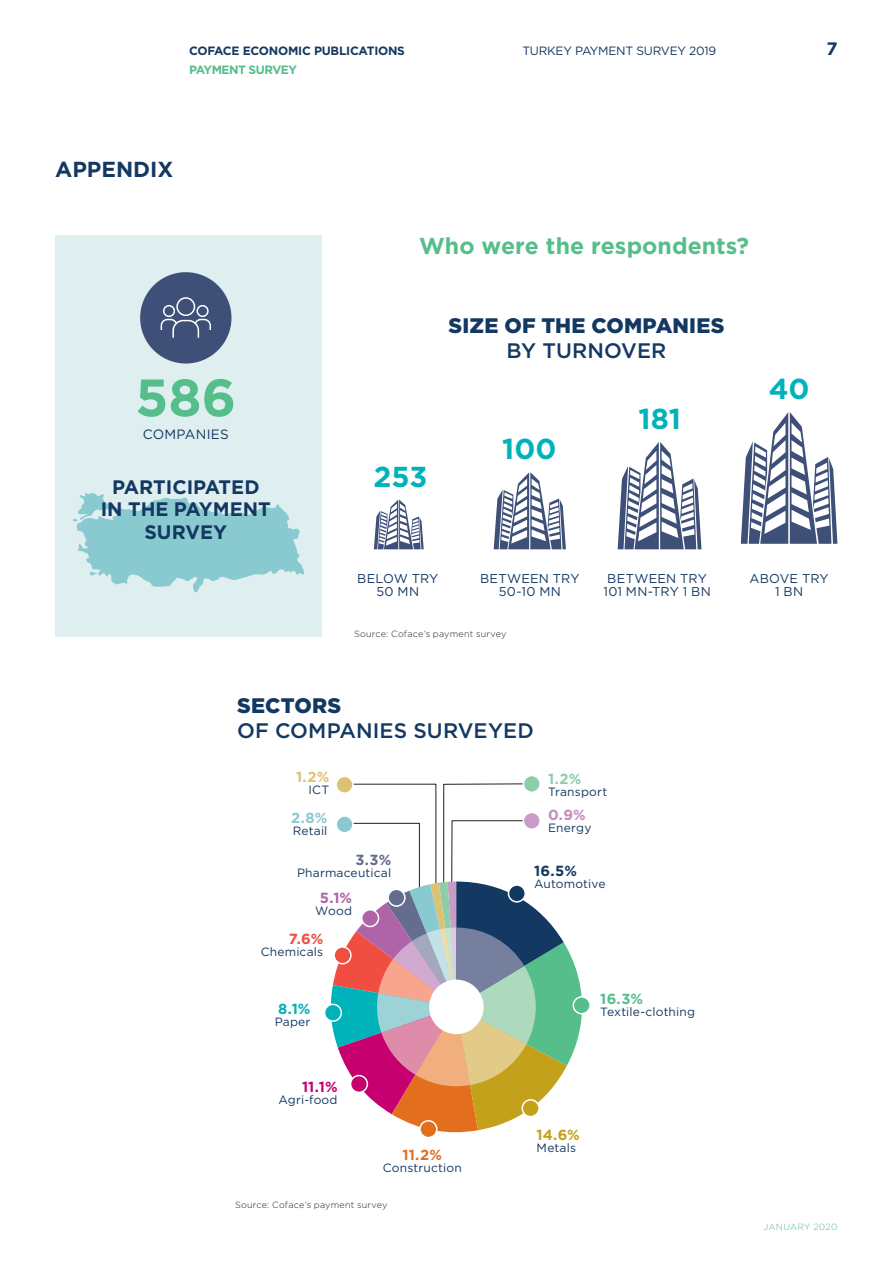
<style>
.page{position:relative;width:893px;height:1263px;background:#fff}
.page>*{position:absolute;margin:0;border:0;box-sizing:border-box;transform-origin:0 0}
.t1{font:700 52.5px "Gotham";color:#55be8a}
.t2{font:700 28.8px "Gotham";color:#00b2b9}
.t3{font:700 23.1px "Gotham";color:#55be8a}
.t4{font:700 21.75px "Gotham";color:#133862}
.t5{font:500 21px "Gotham";letter-spacing:.005em;color:#133862}
.t6{font:900 21px "Gotham";letter-spacing:.01em;color:#133862}
.t7{font:700 19.5px/22.5px "Gotham";color:#133862;text-align:center}
.t8{font:700 18px "Gotham";color:#133862}
.t9{font:700 14.55px "Gotham";color:#133862}
.t10{font:700 14.55px "Gotham";color:#55be8a}
.t11{font:700 14.55px "Gotham";color:#c4a11a}
.t12{font:700 14.55px "Gotham";color:#e36f1e}
.t13{font:700 14.55px "Gotham";color:#c6006f}
.t14{font:700 14.55px "Gotham";color:#00b2b9}
.t15{font:700 14.55px "Gotham";color:#f04e41}
.t16{font:700 14.55px "Gotham";color:#af64a8}
.t17{font:700 14.55px "Gotham";color:#646d8f}
.t18{font:700 14.55px "Gotham";color:#89cad0}
.t19{font:700 14.55px "Gotham";color:#dcc275}
.t20{font:700 14.55px "Gotham";color:#8dcea8}
.t21{font:700 14.55px "Gotham";color:#c28cbf}
.t22{font:13.5px "Gotham";letter-spacing:.02em;color:#133862}
.t23{font:12.75px/13.5px "Gotham";letter-spacing:.015em;color:#133862;text-align:center}
.t24{font:12px "Gotham";letter-spacing:.01em;color:#133862}
.t25{font:700 12px "Gotham";letter-spacing:-.02em;color:#133862}
.t26{font:12px "Gotham";letter-spacing:-.02em;color:#133862}
.t27{font:700 12px "Gotham";letter-spacing:-.04em;color:#55be8a}
.t28{font:300 9px "Gotham";letter-spacing:.025em;color:#231f20}
.t29{font:300 9px "Gotham";letter-spacing:.03em;color:#55be8a}
</style>
<div class="page">
<div style="left:55px;top:236px;width:267px;height:401px;background:#dfeff0"></div>
<div style="left:140px;top:272px;width:91px;height:91px;background:#3e5077;border-radius:50%"></div>
<div style="left:197px;top:305px;width:12px;height:12px;border:2px solid #fff;border-radius:50%"></div>
<div style="left:163px;top:305px;width:12px;height:12px;border:2px solid #fff;border-radius:50%"></div>
<svg style="left:160px;top:318px;width:51px;height:20px"></svg>
<div style="left:176px;top:297px;width:19px;height:19px;border:2px solid #fff;border-radius:50%"></div>
<svg style="left:741px;top:412px;width:96px;height:132px"></svg>
<svg style="left:618px;top:442px;width:83px;height:107px"></svg>
<svg style="left:494px;top:472px;width:72px;height:77px"></svg>
<svg style="left:374px;top:500px;width:50px;height:49px"></svg>
<svg style="left:73px;top:493px;width:231px;height:100px"></svg>
<div style="left:336px;top:776px;width:17px;height:17px;background:#dcc275;border-radius:50%"></div>
<div style="left:335px;top:776px;width:19px;height:18px;border:2px solid #fff;border-radius:50%"></div>
<div style="left:523px;top:775px;width:17px;height:17px;background:#8dcea8;border-radius:50%"></div>
<div style="left:523px;top:775px;width:18px;height:18px;border:2px solid #fff;border-radius:50%"></div>
<div style="left:573px;top:996px;width:18px;height:18px;border:2px solid #fff;border-radius:50%"></div>
<div style="left:419px;top:1120px;width:19px;height:18px;border:2px solid #fff;border-radius:50%"></div>
<svg style="left:325px;top:1004px;width:16px;height:17px"></svg>
<div style="left:324px;top:1003px;width:18px;height:19px;border:2px solid #fff;border-radius:50%"></div>
<svg style="left:329px;top:783px;width:259px;height:352px"></svg>
<div style="left:429px;top:980px;width:55px;height:54px;background:#fff;border-radius:50%"></div>
<p class="t25" style="left:189px;top:46px;width:217px">COFACE ECONOMIC PUBLICATIONS</p>
<p class="t27" style="left:189px;top:65px;width:109px">PAYMENT SURVEY</p>
<p class="t26" style="left:522px;top:46px;width:195px">TURKEY PAYMENT SURVEY 2019</p>
<h3 class="t8" style="left:826px;top:42px;width:13px">7</h3>
<h3 class="t4" style="left:55px;top:161px;width:120px">APPENDIX</h3>
<h1 class="t1" style="left:135px;top:377px;width:102px">586</h1>
<p class="t22" style="left:143px;top:428px;width:88px">COMPANIES</p>
<h3 class="t3" style="left:419px;top:237px;width:332px">Who were the respondents?</h3>
<h3 class="t6" style="left:448px;top:317px;width:277px">SIZE OF THE COMPANIES</h3>
<h3 class="t5" style="left:507px;top:342px;width:161px">BY TURNOVER</h3>
<h2 class="t2" style="left:502px;top:437px;width:56px">100</h2>
<h2 class="t2" style="left:638px;top:407px;width:44px">181</h2>
<h2 class="t2" style="left:769px;top:378px;width:42px">40</h2>
<h3 class="t7" style="left:101px;top:477px;width:172px">PARTICIPATED<br>IN THE PAYMENT<br>SURVEY</h3>
<h2 class="t2" style="left:374px;top:465px;width:55px">253</h2>
<p class="t23" style="left:357px;top:572px;width:83px">BELOW TRY<br>50 MN</p>
<p class="t23" style="left:480px;top:572px;width:101px">BETWEEN TRY<br>50-10 MN</p>
<p class="t23" style="left:603px;top:572px;width:109px">BETWEEN TRY<br>101 MN-TRY 1 BN</p>
<p class="t23" style="left:749px;top:572px;width:81px">ABOVE TRY<br>1 BN</p>
<p class="t28" style="left:354px;top:630px;width:154px">Source: Coface’s payment survey</p>
<h3 class="t6" style="left:237px;top:697px;width:105px">SECTORS</h3>
<h3 class="t5" style="left:237px;top:722px;width:298px">OF COMPANIES SURVEYED</h3>
<p class="t19" style="left:296px;top:771px;width:35px">1.2%</p>
<p class="t24" style="left:308px;top:785px;width:22px">ICT</p>
<p class="t18" style="left:291px;top:812px;width:38px">2.8%</p>
<p class="t24" style="left:293px;top:825px;width:36px">Retail</p>
<p class="t20" style="left:548px;top:772px;width:35px">1.2%</p>
<p class="t24" style="left:548px;top:786px;width:61px">Transport</p>
<p class="t21" style="left:548px;top:809px;width:39px">0.9%</p>
<p class="t24" style="left:548px;top:822px;width:45px">Energy</p>
<p class="t17" style="left:355px;top:854px;width:37px">3.3%</p>
<p class="t24" style="left:297px;top:867px;width:96px">Pharmaceutical</p>
<p class="t16" style="left:320px;top:892px;width:34px">5.1%</p>
<p class="t24" style="left:315px;top:905px;width:38px">Wood</p>
<p class="t15" style="left:289px;top:933px;width:36px">7.6%</p>
<p class="t24" style="left:261px;top:946px;width:64px">Chemicals</p>
<p class="t14" style="left:278px;top:1003px;width:34px">8.1%</p>
<p class="t24" style="left:275px;top:1016px;width:37px">Paper</p>
<p class="t13" style="left:302px;top:1081px;width:37px">11.1%</p>
<p class="t24" style="left:278px;top:1094px;width:61px">Agri-food</p>
<p class="t12" style="left:403px;top:1149px;width:41px">11.2%</p>
<p class="t24" style="left:383px;top:1162px;width:81px">Construction</p>
<p class="t28" style="left:235px;top:1200px;width:154px">Source: Coface’s payment survey</p>
<p class="t9" style="left:534px;top:865px;width:44px">16.5%</p>
<p class="t24" style="left:534px;top:878px;width:73px">Automotive</p>
<p class="t10" style="left:600px;top:992px;width:44px">16.3%</p>
<p class="t24" style="left:600px;top:1006px;width:96px">Textile-clothing</p>
<p class="t11" style="left:537px;top:1129px;width:45px">14.6%</p>
<p class="t24" style="left:537px;top:1142px;width:41px">Metals</p>
<p class="t29" style="left:763px;top:1223px;width:75px">JANUARY 2020</p>
</div>
